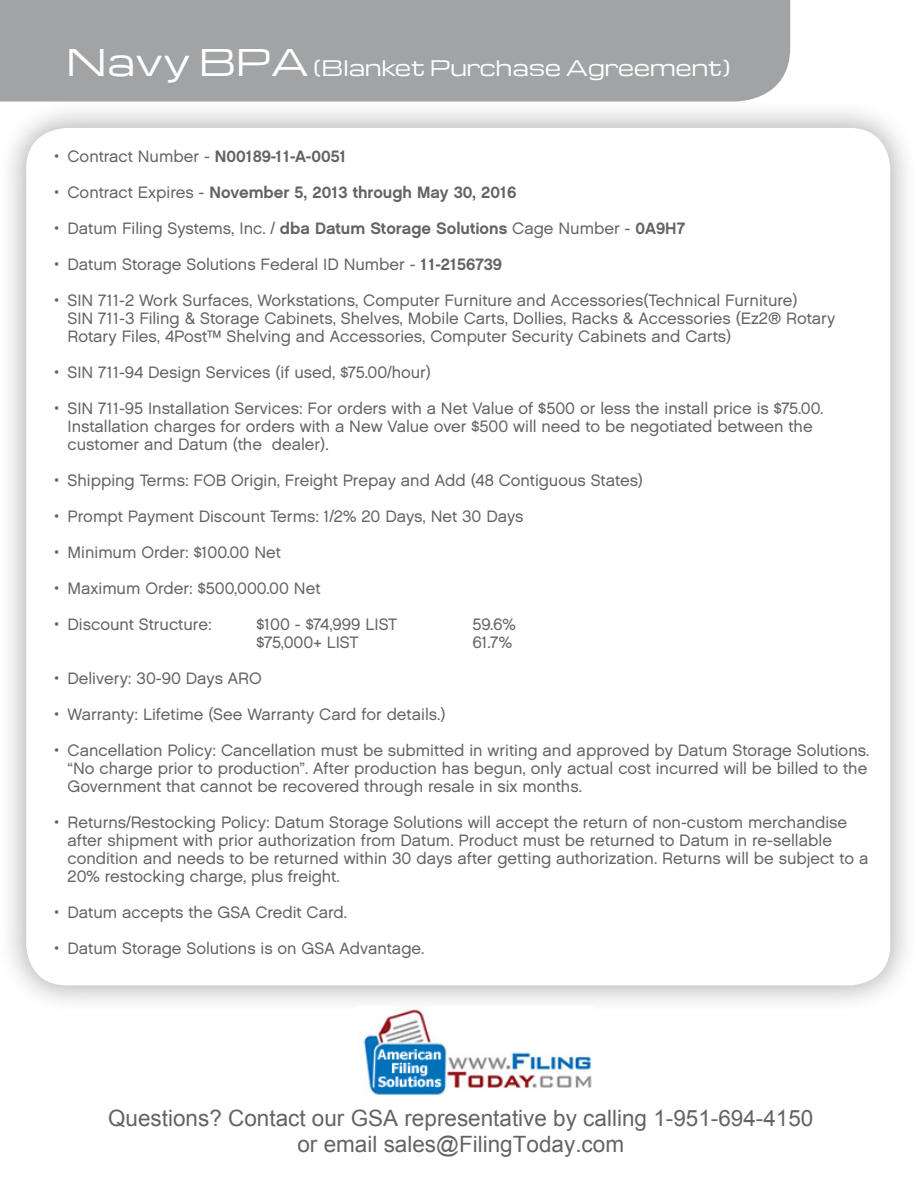
<style>
.page{position:relative;width:918px;height:1188px;background:#fff}
.page>*{position:absolute;margin:0;border:0;box-sizing:border-box;transform-origin:0 0}
.t1{font:22.5px/25.5px "Arial";color:#636466;text-align:center}
.t2{font:21px "Michroma";color:#fff}
.t3{font:16.5px/18px "Chalet London Nineteen Sixty";color:#636466}
.t4{font:16.5px "Chalet New York Nineteen Sixty";color:#636466}
.s1{font-size:36px}
.s2{font-family:"Chalet New York Nineteen Sixty"}
.s3{font-family:"Chalet London Nineteen Sixty"}
</style>
<div class="page">
<div style="left:0;top:98px;width:918px;height:917px;background:#000;opacity:.3"></div>
<div style="left:26px;top:128px;width:864px;height:857px;background:#fff;border-radius:40px"></div>
<div style="left:0;top:0;width:790px;height:102px;background:#a1a3a5"></div>
<img style="left:357px;top:1006px;width:237px;height:90px">
<p class="t2" style="left:66px;top:57px;width:666px"><span class="s1">Navy BPA</span> (Blanket Purchase Agreement)</p>
<p class="t3" style="left:54px;top:147px;width:294px">• Contract Number - <span class="s2">N00189-11-A-0051</span></p>
<p class="t4" style="left:54px;top:182px;width:464px"><span class="s3">• Contract Expires -</span> November 5, 2013 through May 30, 2016</p>
<p class="t3" style="left:54px;top:219px;width:633px">• Datum Filing Systems, Inc. / <span class="s2">dba Datum Storage Solutions</span> Cage Number - <span class="s2">0A9H7</span></p>
<p class="t3" style="left:54px;top:255px;width:450px">• Datum Storage Solutions Federal ID Number - <span class="s2">11-2156739</span></p>
<p class="t3" style="left:67px;top:291px;width:770px;text-indent:-13px">• SIN 711-2 Work Surfaces, Workstations, Computer Furniture and Accessories(Technical Furniture)<br>SIN 711-3 Filing &amp; Storage Cabinets, Shelves, Mobile Carts, Dollies, Racks &amp; Accessories (Ez2® Rotary<br>Rotary Files, 4Post™ Shelving and Accessories, Computer Security Cabinets and Carts)</p>
<p class="t3" style="left:54px;top:363px;width:378px">• SIN 711-94 Design Services (if used, $75.00/hour)</p>
<p class="t3" style="left:67px;top:399px;width:758px;text-indent:-13px">• SIN 711-95 Installation Services: For orders with a Net Value of $500 or less the install price is $75.00.<br>Installation charges for orders with a New Value over $500 will need to be negotiated between the customer and Datum (the dealer).</p>
<p class="t3" style="left:54px;top:471px;width:591px">• Shipping Terms: FOB Origin, Freight Prepay and Add (48 Contiguous States)</p>
<p class="t3" style="left:54px;top:507px;width:471px">• Prompt Payment Discount Terms: 1/2% 20 Days, Net 30 Days</p>
<p class="t3" style="left:54px;top:543px;width:228px">• Minimum Order: $100.00 Net</p>
<p class="t3" style="left:54px;top:579px;width:268px">• Maximum Order: $500,000.00 Net</p>
<p class="t3" style="left:54px;top:615px;width:159px">• Discount Structure:</p>
<p class="t3" style="left:257px;top:615px;width:142px">$100 - $74,999 LIST</p>
<p class="t3" style="left:473px;top:615px;width:45px">59.6%</p>
<p class="t3" style="left:257px;top:633px;width:104px">$75,000+ LIST</p>
<p class="t3" style="left:473px;top:633px;width:41px">61.7%</p>
<p class="t3" style="left:54px;top:669px;width:209px">• Delivery: 30-90 Days ARO</p>
<p class="t3" style="left:54px;top:705px;width:393px">• Warranty: Lifetime (See Warranty Card for details.)</p>
<p class="t3" style="left:68px;top:741px;width:803px;text-align:justify;text-indent:-13px">• Cancellation Policy: Cancellation must be submitted in writing and approved by Datum Storage Solutions. “No charge prior to production”. After production has begun, only actual cost incurred will be billed to the Government that cannot be recovered through resale in six months.</p>
<p class="t3" style="left:68px;top:813px;width:802px;text-indent:-13px">• Returns/Restocking Policy: Datum Storage Solutions will accept the return of non-custom merchandise after shipment with prior authorization from Datum. Product must be returned to Datum in re-sellable condition and needs to be returned within 30 days after getting authorization. Returns will be subject to a 20% restocking charge, plus freight.</p>
<p class="t3" style="left:54px;top:903px;width:295px">• Datum accepts the GSA Credit Card.</p>
<p class="t3" style="left:54px;top:939px;width:372px">• Datum Storage Solutions is on GSA Advantage.</p>
<h1 class="t1" style="left:108px;top:1106px;width:707px">Questions? Contact our GSA representative by calling 1-951-694-4150 or email sales@FilingToday.com</h1>
</div>
